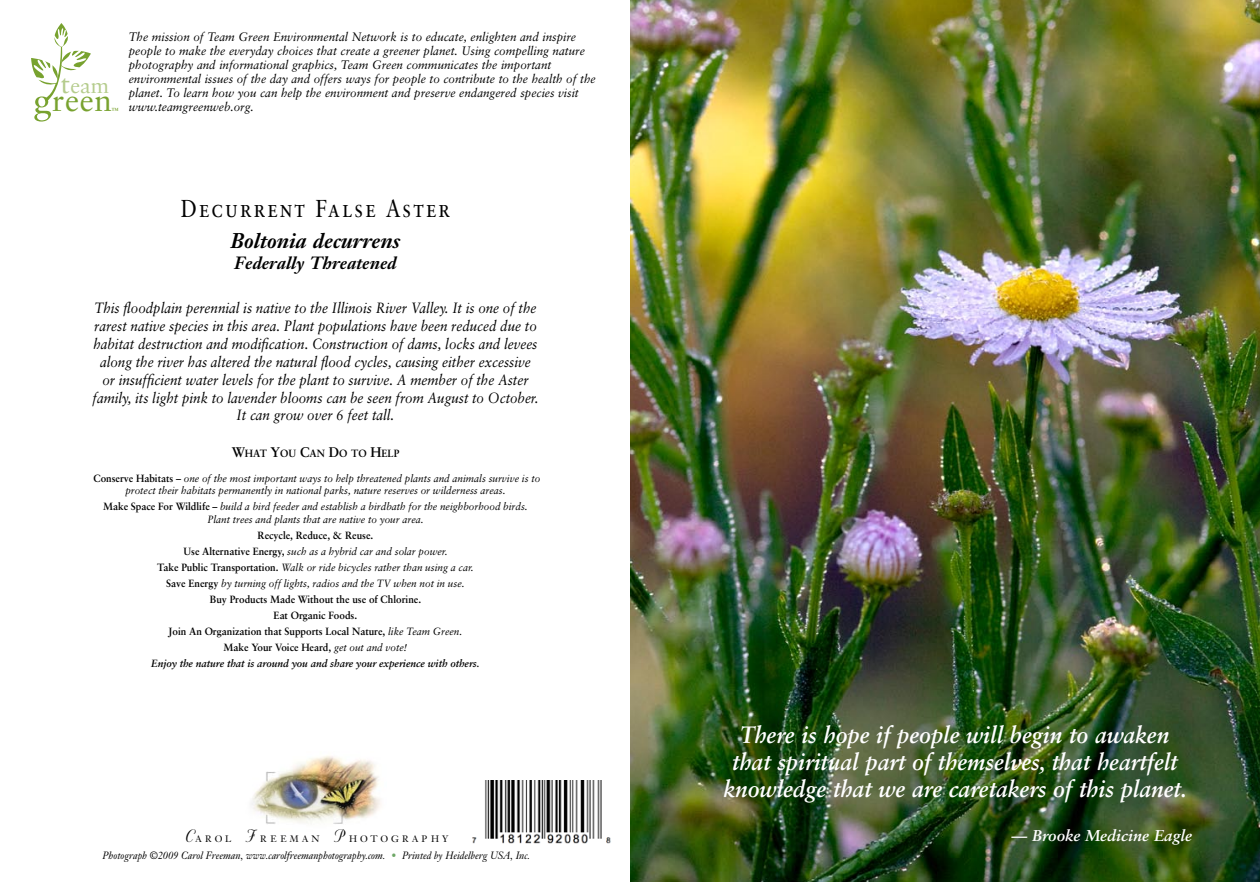
<style>
.page{position:relative;width:1260px;height:882px;background:#fff}
.page>*{position:absolute;margin:0;border:0;box-sizing:border-box;transform-origin:0 0}
.t1{font:31.68px "Sabon";color:#78a22f}
.t2{font:24.5px "Sabon Roman SC";letter-spacing:.1em;color:#000;scale:.85 1}
.t3{font:23.62px/27.1px "Sabon Bold Italic Os F";color:#fff;text-align:center;scale:.93 1}
.t4{font:22.05px "Sabon";color:#b5cc8d}
.t5{font:italic 700 21px "Janson Text";color:#000}
.t6{font:italic 700 17.5px "Janson Text";color:#000}
.t7{font:italic 700 15.75px "Sabon";color:#fff}
.t8{font:italic 14.88px/17.8px "Sabon";color:#000;text-align:center;scale:.9 1}
.t9{font:italic 12.25px/14px "Sabon";color:#000;scale:.95 1}
.t10{font:700 10.5px/16.1px "Sabon";color:#000;text-align:center;scale:.95 1}
.t11{font:italic 10.5px/12.2px "Sabon";color:#000;text-align:center;scale:.95 1}
.t12{font:italic 10.5px "Janson Text";color:#000;scale:.95 1}
.t13{font:700 10.5px "Sabon";color:#000;scale:.95 1}
.t14{font:9.28px "Janson Text";letter-spacing:.335em;color:#000}
.t15{font:700 7.35px "Sabon";color:#78a22f;scale:.92 1}
.s1{font-size:27.47px}
.s2{font-size:14px}
.s3{font-weight:700;font-style:normal}
.s4{font-weight:400;font-style:italic}
.s5{font-style:italic}
.s6{font-family:"Stuyvesant ICG Solid";font-size:17.85px}
.s7{color:#6ea766}
</style>
<div class="page">
<img style="left:251px;top:755px;width:130px;height:69px">
<svg style="left:32px;top:24px;width:59px;height:98px"></svg>
<img style="left:472px;top:781px;width:139px;height:63px">
<img style="left:630px;top:0;width:630px;height:882px">
<h3 class="t4" style="left:61px;top:72px;width:50px"><span class="s1">t</span>eam</h3>
<h1 class="t1" style="left:52px;top:81px;width:62px">reen</h1>
<p class="t15" style="left:112px;top:106px;width:9px">™</p>
<p class="t9" style="left:129px;top:30px;width:493px">The mission of Team Green Environmental Network is to educate, enlighten and inspire people to make the everyday choices that create a greener planet. Using compelling nature photography and informational graphics, Team Green communicates the important environmental issues of the day and offers ways for people to contribute to the health of the planet. To learn how you can help the environment and preserve endangered species visit www.teamgreenweb.org.</p>
<h2 class="t2" style="left:181px;top:194px;width:318px">Decurrent False Aster</h2>
<h3 class="t5" style="left:231px;top:227px;width:171px">Boltonia decurrens</h3>
<p class="t6" style="left:234px;top:252px;width:164px">Federally Threatened</p>
<p class="t8" style="left:93px;top:299px;width:497px">This floodplain perennial is native to the Illinois River Valley. It is one of the rarest native species in this area. Plant populations have been reduced due to habitat destruction and modification. Construction of dams, locks and levees along the river has altered the natural flood cycles, causing either excessive or insufficient water levels for the plant to survive. A member of the Aster family, its light pink to lavender blooms can be seen from August to October.<br>It can grow over 6 feet tall.</p>
<p class="t13" style="left:232px;top:447px;width:178px"><span class="s2">W</span>HAT <span class="s2">Y</span>OU <span class="s2">C</span>AN <span class="s2">D</span>O TO <span class="s2">H</span>ELP</p>
<p class="t11" style="left:93px;top:472px;width:472px"><span class="s3">Conserve Habitats –</span> one of the most important ways to help threatened plants and animals survive is to protect their habitats permanently in national parks, nature reserves or wilderness areas.</p>
<p class="t11" style="left:103px;top:501px;width:448px"><span class="s3">Make Space For Wildlife –</span> build a bird feeder and establish a birdbath for the neighborhood birds.<br>Plant trees and plants that are native to your area.</p>
<p class="t10" style="left:151px;top:527px;width:347px">Recycle, Reduce, &amp; Reuse.<br>Use Alternative Energy, <span class="s4">such as a hybrid car and solar power.<br></span>Take Public Transportation. <span class="s4">Walk or ride bicycles rather than using a car.<br></span>Save Energy <span class="s4">by turning off lights, radios and the TV when not in use.<br></span>Buy Products Made Without the use of Chlorine.<br>Eat Organic Foods.<br>Join An Organization that Supports Local Nature, <span class="s4">like Team Green.<br></span>Make Your Voice Heard, <span class="s4">get out and vote!<br></span><span class="s5">Enjoy the nature that is around you and share your experience with others.</span></p>
<p class="t14" style="left:184px;top:833px;width:266px"><span class="s6">C</span>AROL <span class="s6">F</span> REEMAN <span class="s6">P</span> HOTOGRAPHY</p>
<p class="t12" style="left:103px;top:849px;width:452px">Photograph ©2009 Carol Freeman, www.carolfreemanphotography.com. <span class="s7">•</span> Printed by Heidelberg USA, Inc.</p>
<h3 class="t3" style="left:723px;top:720px;width:500px">There is hope if people will begin to awaken that spiritual part of themselves, that heartfelt knowledge that we are caretakers of this planet.</h3>
<p class="t7" style="left:1012px;top:826px;width:182px">— Brooke Medicine Eagle</p>
</div>
